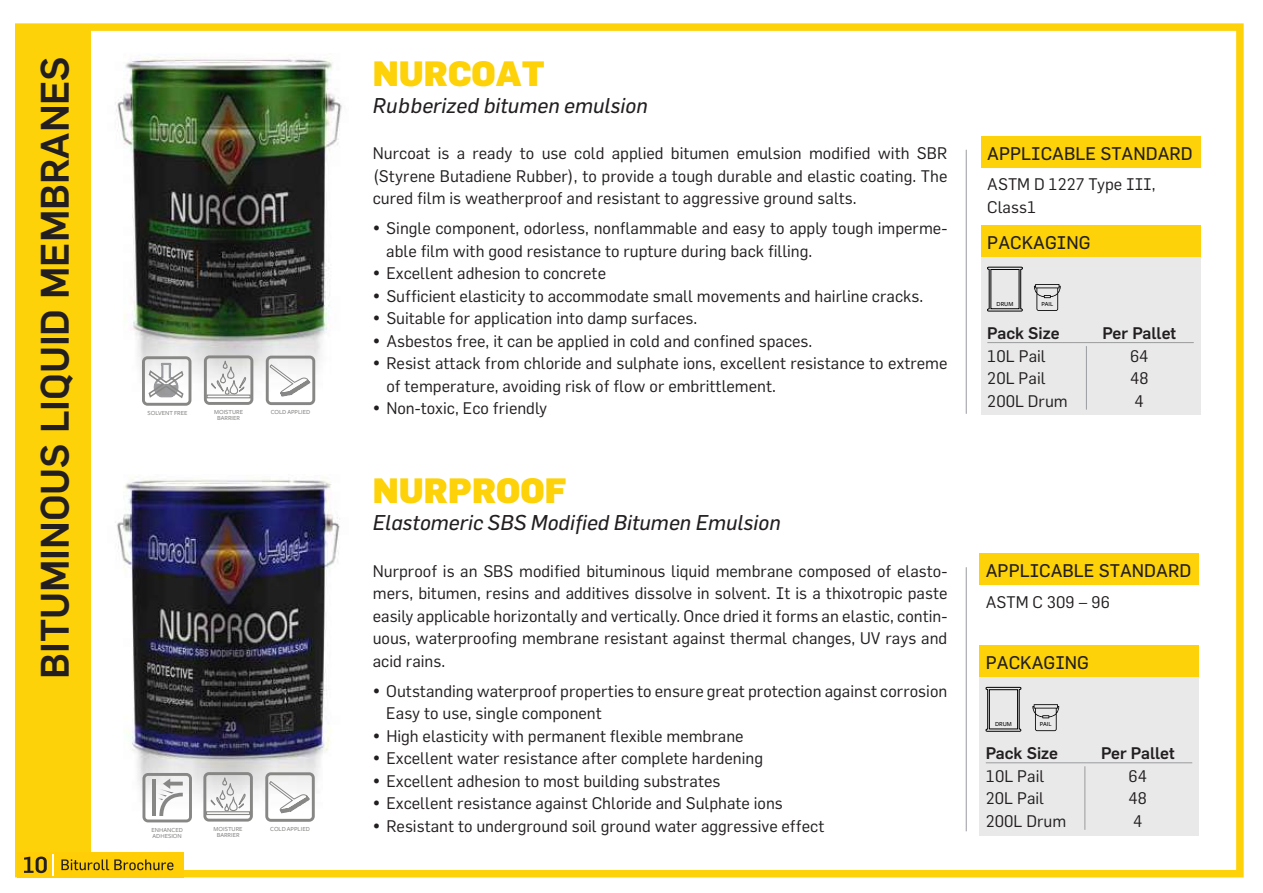
<style>
.page{position:relative;width:1263px;height:893px;background:#fff}
.page>*{position:absolute;margin:0;border:0;box-sizing:border-box;transform-origin:0 0}
.t1{font:500 39px "Flama";color:#231f20}
.t2{font:900 34.5px "Flama";color:#fdd208}
.t3{font:italic 21px "Flama";color:#231f20}
.t4{font:18px "Flama";color:#231f20}
.t5{font:16.5px/22.5px "Flama";color:#231f20}
.t6{font:500 16.5px "Flama";color:#231f20}
.t7{font:6.45px/6px "Freight Sans Medium SC";color:#878786;text-align:center}
.t8{font:6.45px "Freight Sans Medium SC";color:#000}
</style>
<div class="page">
<div style="left:19px;top:28px;width:71px;height:845px;background:#fdd208"></div>
<div style="left:15px;top:23px;width:1229px;height:854px;border:8px solid #fdd208"></div>
<div style="left:18px;top:852px;width:166px;height:26px;background:#ffce06"></div>
<hr style="left:52px;top:854px;width:2px;height:21px;background:#fff">
<svg style="left:24px;top:856px;width:23px;height:17px"></svg>
<svg style="left:61px;top:859px;width:112px;height:11px"></svg>
<hr style="left:966px;top:567px;width:1px;height:264px;background:#999b9e">
<div style="left:980px;top:553px;width:219px;height:32px;background:#fdd208"></div>
<div style="left:980px;top:677px;width:219px;height:158px;background:#e9e9e9"></div>
<div style="left:980px;top:645px;width:219px;height:32px;background:#fdd208"></div>
<hr style="left:986px;top:762px;width:206px;height:1px;background:#999b9e">
<hr style="left:1084px;top:766px;width:1px;height:64px;background:#999b9e">
<svg style="left:1032px;top:704px;width:27px;height:27px"></svg>
<svg style="left:985px;top:687px;width:37px;height:45px"></svg>
<div style="left:989px;top:689px;width:29px;height:40px;border:1px solid #010101"></div>
<img style="left:115px;top:476px;width:225px;height:347px">
<svg style="left:142px;top:773px;width:50px;height:49px"></svg>
<svg style="left:203px;top:755px;width:50px;height:67px"></svg>
<svg style="left:265px;top:772px;width:50px;height:50px"></svg>
<hr style="left:966px;top:150px;width:1px;height:264px;background:#999b9e">
<div style="left:981px;top:136px;width:219px;height:32px;background:#fdd208"></div>
<img style="left:115px;top:57px;width:227px;height:345px">
<svg style="left:142px;top:356px;width:49px;height:50px"></svg>
<svg style="left:204px;top:339px;width:49px;height:66px"></svg>
<svg style="left:266px;top:356px;width:49px;height:49px"></svg>
<div style="left:981px;top:257px;width:219px;height:158px;background:#e9e9e9"></div>
<div style="left:981px;top:225px;width:219px;height:32px;background:#fdd208"></div>
<hr style="left:987px;top:342px;width:207px;height:1px;background:#999b9e">
<hr style="left:1086px;top:346px;width:1px;height:64px;background:#999b9e">
<svg style="left:1034px;top:284px;width:27px;height:27px"></svg>
<svg style="left:987px;top:266px;width:36px;height:46px"></svg>
<div style="left:990px;top:269px;width:29px;height:40px;border:1px solid #010101"></div>
<h1 class="t1" style="left:27px;top:679px;width:624px;rotate:-90deg">BITUMINOUS LIQUID MEMBRANES</h1>
<p class="t7" style="left:147px;top:410px;width:42px">SOLVENT FREE</p>
<p class="t7" style="left:214px;top:409px;width:31px">MOISTURE<br>BARRIER</p>
<p class="t7" style="left:271px;top:409px;width:41px">COLD APPLIED</p>
<p class="t7" style="left:152px;top:827px;width:33px;text-align:left">ENHANCED<br>ADHESION</p>
<p class="t7" style="left:214px;top:826px;width:31px">MOISTURE<br>BARRIER</p>
<p class="t7" style="left:270px;top:826px;width:41px">COLD APPLIED</p>
<h2 class="t2" style="left:373px;top:52px;width:173px">NURCOAT</h2>
<p class="t3" style="left:373px;top:93px;width:276px">Rubberized bitumen emulsion</p>
<p class="t5" style="left:373px;top:142px;width:576px;text-align:justify">Nurcoat is a ready to use cold applied bitumen emulsion modified with SBR (Styrene Butadiene Rubber), to provide a tough durable and elastic coating. The cured film is weatherproof and resistant to aggressive ground salts.</p>
<p class="t5" style="left:386px;top:217px;width:562px;text-indent:-14px">• Single component, odorless, nonflammable and easy to apply tough imperme&shy;able film with good resistance to rupture during back filling.</p>
<p class="t5" style="left:373px;top:262px;width:235px">• Excellent adhesion to concrete</p>
<p class="t5" style="left:373px;top:284px;width:552px">• Sufficient elasticity to accommodate small movements and hairline cracks.</p>
<p class="t5" style="left:373px;top:307px;width:326px">• Suitable for application into damp surfaces.</p>
<p class="t5" style="left:373px;top:329px;width:441px">• Asbestos free, it can be applied in cold and confined spaces.</p>
<p class="t5" style="left:386px;top:352px;width:563px;text-indent:-14px">• Resist attack from chloride and sulphate ions, excellent resistance to extreme of temperature, avoiding risk of flow or embrittlement.</p>
<p class="t5" style="left:373px;top:397px;width:176px">• Non-toxic, Eco friendly</p>
<h2 class="t2" style="left:373px;top:470px;width:195px">NURPROOF</h2>
<p class="t3" style="left:373px;top:510px;width:410px">Elastomeric SBS Modified Bitumen Emulsion</p>
<p class="t5" style="left:373px;top:559px;width:576px;text-align:justify">Nurproof is an SBS modified bituminous liquid membrane composed of elasto&shy;mers, bitumen, resins and additives dissolve in solvent. It is a thixotropic paste easily applicable horizontally and vertically. Once dried it forms an elastic, contin&shy;uous, waterproofing membrane resistant against thermal changes, UV rays and acid rains.</p>
<p class="t5" style="left:386px;top:679px;width:562px;text-indent:-14px">• Outstanding waterproof properties to ensure great protection against corrosion<br>Easy to use, single component</p>
<p class="t5" style="left:373px;top:724px;width:372px">• High elasticity with permanent flexible membrane</p>
<p class="t5" style="left:373px;top:747px;width:392px">• Excellent water resistance after complete hardening</p>
<p class="t5" style="left:373px;top:769px;width:349px">• Excellent adhesion to most building substrates</p>
<p class="t5" style="left:373px;top:792px;width:412px">• Excellent resistance against Chloride and Sulphate ions</p>
<p class="t5" style="left:373px;top:814px;width:453px">• Resistant to underground soil ground water aggressive effect</p>
<p class="t4" style="left:987px;top:142px;width:207px">APPLICABLE STANDARD</p>
<p class="t5" style="left:987px;top:173px;width:170px">ASTM D 1227 Type III,<br>Class1</p>
<p class="t4" style="left:987px;top:231px;width:105px">PACKAGING</p>
<p class="t8" style="left:996px;top:300px;width:18px">DRUM</p>
<p class="t8" style="left:1041px;top:300px;width:13px">PAIL</p>
<p class="t6" style="left:987px;top:321px;width:74px">Pack Size</p>
<p class="t5" style="left:987px;top:344px;width:82px">10L Pail<br>20L Pail<br>200L Drum</p>
<p class="t6" style="left:1102px;top:321px;width:75px">Per Pallet</p>
<p class="t5" style="left:1130px;top:344px;width:20px;text-align:justify">64<br>48<br>4</p>
<p class="t4" style="left:986px;top:560px;width:207px">APPLICABLE STANDARD</p>
<p class="t5" style="left:986px;top:590px;width:126px">ASTM C 309 – 96</p>
<p class="t4" style="left:986px;top:651px;width:105px">PACKAGING</p>
<p class="t8" style="left:995px;top:720px;width:18px">DRUM</p>
<p class="t8" style="left:1040px;top:720px;width:13px">PAIL</p>
<p class="t6" style="left:986px;top:742px;width:74px">Pack Size</p>
<p class="t5" style="left:986px;top:764px;width:82px">10L Pail<br>20L Pail<br>200L Drum</p>
<p class="t6" style="left:1101px;top:742px;width:75px">Per Pallet</p>
<p class="t5" style="left:1128px;top:764px;width:20px;text-align:justify">64<br>48<br>4</p>
</div>
